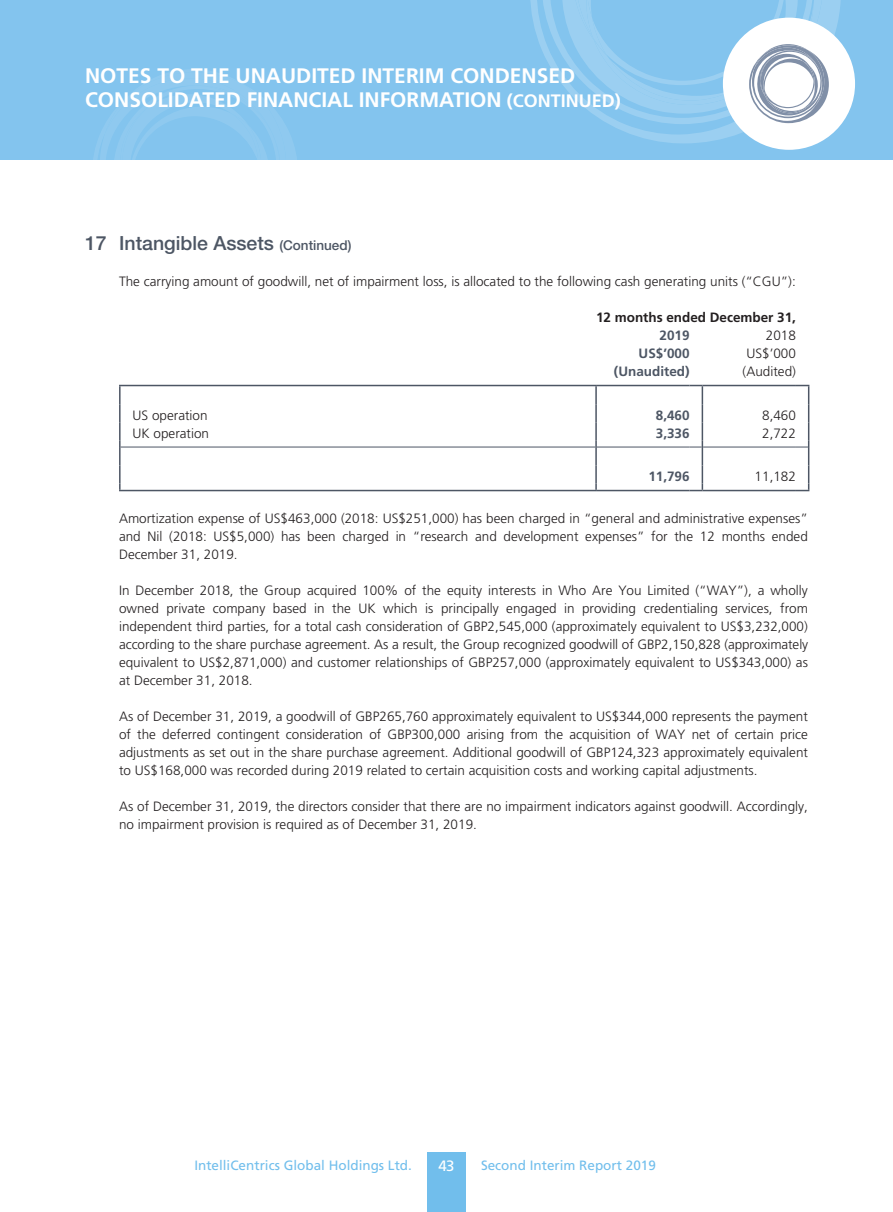
<style>
.page{position:relative;width:893px;height:1212px;background:#fff}
.page>*{position:absolute;margin:0;border:0;box-sizing:border-box;transform-origin:0 0}
.t1{font:700 21px/24px "Frutiger LT Std";color:#fff}
.t2{font:500 19.5px "Helvetica Neue LT Std";color:#4d5664}
.t3{font:15px "Frutiger LT Std";color:#fff}
.t4{font:300 13.5px/18px "Frutiger LT Std";color:#231f20;text-align:justify}
.t5{font:13.5px "Frutiger LT Std";color:#71beec}
.t6{font:700 13.5px "Frutiger LT Std";color:#4d5664}
.t7{font:700 13.5px "Frutiger LT Std";color:#231f20}
.s1{font-size:18px}
.s2{font-size:13.5px}
</style>
<div class="page">
<div style="left:0;top:0;width:893px;height:159px;background:#83c4ee"></div>
<div style="left:723px;top:18px;width:132px;height:132px;background:#fff;border-radius:50%"></div>
<svg style="left:530px;top:0;width:311px;height:143px"></svg>
<svg style="left:92px;top:70px;width:206px;height:90px"></svg>
<svg style="left:541px;top:0;width:288px;height:124px"></svg>
<div style="left:427px;top:1152px;width:39px;height:60px;background:#71beec"></div>
<hr style="left:121px;top:447px;width:474px;height:1px;background:#4d5664">
<hr style="left:597px;top:447px;width:93px;height:1px;background:#4d5664">
<hr style="left:703px;top:447px;width:93px;height:1px;background:#4d5664">
<hr style="left:119px;top:385px;width:477px;height:1px;background:#4d5664">
<hr style="left:596px;top:385px;width:94px;height:1px;background:#4d5664">
<hr style="left:702px;top:385px;width:94px;height:1px;background:#4d5664">
<hr style="left:119px;top:490px;width:477px;height:1px;background:#4d5664">
<hr style="left:596px;top:490px;width:94px;height:1px;background:#4d5664">
<hr style="left:702px;top:490px;width:94px;height:1px;background:#4d5664">
<svg style="left:595px;top:386px;width:2px;height:104px"></svg>
<svg style="left:690px;top:385px;width:13px;height:106px"></svg>
<svg style="left:119px;top:386px;width:2px;height:104px"></svg>
<svg style="left:796px;top:385px;width:13px;height:106px"></svg>
<h1 class="t1" style="left:85px;top:64px;width:537px">NOTES TO THE UNAUDITED INTERIM CONDENSED<br>CONSOLIDATED FINANCIAL INFORMATION <span class="s1">(CONTINUED)</span></h1>
<h2 class="t2" style="left:85px;top:231px;width:268px">17 Intangible Assets <span class="s2">(Continued)</span></h2>
<p class="t4" style="left:119px;top:273px;width:678px">The carrying amount of goodwill, net of impairment loss, is allocated to the following cash generating units (“CGU”):</p>
<p class="t7" style="left:596px;top:309px;width:201px">12 months ended December 31,</p>
<p class="t6" style="left:660px;top:327px;width:32px">2019</p>
<p class="t4" style="left:766px;top:327px;width:32px">2018</p>
<p class="t6" style="left:639px;top:345px;width:53px">US$’000</p>
<p class="t4" style="left:746px;top:345px;width:51px">US$’000</p>
<p class="t6" style="left:614px;top:363px;width:77px">(Unaudited)</p>
<p class="t4" style="left:743px;top:363px;width:55px">(Audited)</p>
<p class="t4" style="left:133px;top:406px;width:77px">US operation</p>
<p class="t6" style="left:656px;top:407px;width:35px">8,460</p>
<p class="t4" style="left:762px;top:406px;width:35px">8,460</p>
<p class="t4" style="left:133px;top:424px;width:78px">UK operation</p>
<p class="t6" style="left:656px;top:425px;width:35px">3,336</p>
<p class="t4" style="left:762px;top:424px;width:35px">2,722</p>
<p class="t6" style="left:648px;top:468px;width:43px">11,796</p>
<p class="t4" style="left:755px;top:468px;width:43px">11,182</p>
<p class="t4" style="left:119px;top:509px;width:690px">Amortization expense of US$463,000 (2018: US$251,000) has been charged in “general and administrative expenses” and Nil (2018: US$5,000) has been charged in “research and development expenses” for the 12 months ended December 31, 2019.</p>
<p class="t4" style="left:119px;top:581px;width:691px">In December 2018, the Group acquired 100% of the equity interests in Who Are You Limited (“WAY”), a wholly owned private company based in the UK which is principally engaged in providing credentialing services, from independent third parties, for a total cash consideration of GBP2,545,000 (approximately equivalent to US$3,232,000) according to the share purchase agreement. As a result, the Group recognized goodwill of GBP2,150,828 (approximately equivalent to US$2,871,000) and customer relationships of GBP257,000 (approximately equivalent to US$343,000) as at December 31, 2018.</p>
<p class="t4" style="left:119px;top:707px;width:690px">As of December 31, 2019, a goodwill of GBP265,760 approximately equivalent to US$344,000 represents the payment of the deferred contingent consideration of GBP300,000 arising from the acquisition of WAY net of certain price adjustments as set out in the share purchase agreement. Additional goodwill of GBP124,323 approximately equivalent to US$168,000 was recorded during 2019 related to certain acquisition costs and working capital adjustments.</p>
<p class="t4" style="left:119px;top:797px;width:690px">As of December 31, 2019, the directors consider that there are no impairment indicators against goodwill. Accordingly, no impairment provision is required as of December 31, 2019.</p>
<p class="t5" style="left:194px;top:1157px;width:219px">IntelliCentrics Global Holdings Ltd.</p>
<p class="t3" style="left:438px;top:1157px;width:18px">43</p>
<p class="t5" style="left:481px;top:1157px;width:176px">Second Interim Report 2019</p>
</div>
